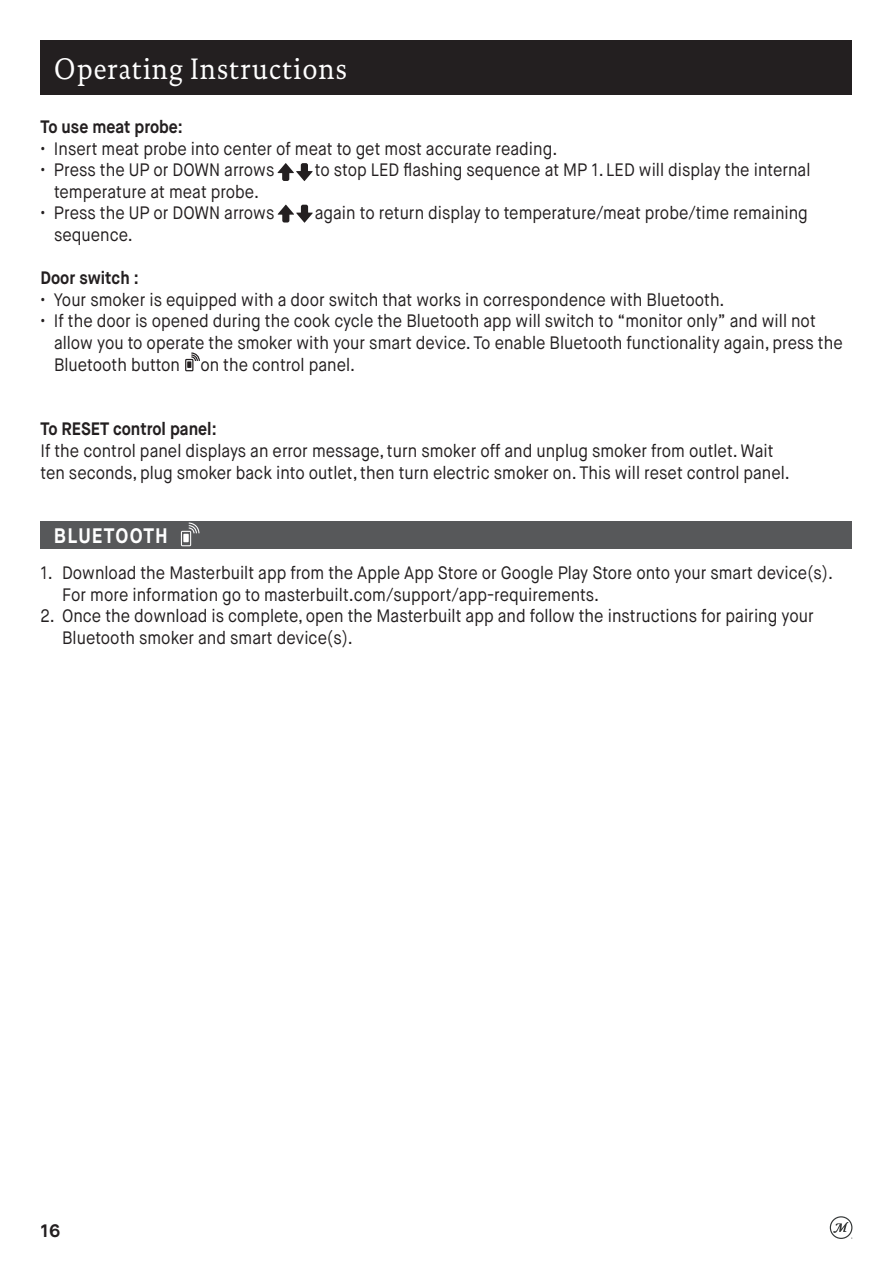
<style>
.page{position:relative;width:893px;height:1263px;background:#fff}
.page>*{position:absolute;margin:0;border:0;box-sizing:border-box;transform-origin:0 0}
.t1{font:30px "DTL Documenta TOT";letter-spacing:.035em;color:#fff;scale:.9 1}
.t2{font:700 21px "Maison Neue";letter-spacing:.06em;color:#fff;scale:.9 1}
.t3{font:18px/21.6px "Maison Neue";color:#231f20;scale:.9 1}
.t4{font:700 18px "Maison Neue";color:#231f20;scale:.9 1}
.t5{font:700 18px "Maison Neue";color:#231f20}
</style>
<div class="page">
<svg style="left:830px;top:1216px;width:22px;height:23px"></svg>
<div style="left:40px;top:40px;width:812px;height:54px;background:#231f20"></div>
<svg style="left:277px;top:163px;width:36px;height:18px"></svg>
<svg style="left:278px;top:205px;width:35px;height:18px"></svg>
<div style="left:185px;top:359px;width:8px;height:12px;border:1px solid #231f20"></div>
<svg style="left:187px;top:352px;width:13px;height:16px"></svg>
<div style="left:40px;top:521px;width:812px;height:27px;background:#57585a"></div>
<svg style="left:181px;top:522px;width:18px;height:24px"></svg>
<p class="t1" style="left:53px;top:51px;width:328px">Operating Instructions</p>
<p class="t4" style="left:40px;top:115px;width:160px">To use meat probe:</p>
<p class="t3" style="left:40px;top:138px;width:576px">• Insert meat probe into center of meat to get most accurate reading.</p>
<p class="t3" style="left:40px;top:159px;width:261px">• Press the UP or DOWN arrows</p>
<p class="t3" style="left:315px;top:159px;width:552px">to stop LED flashing sequence at MP 1. LED will display the internal</p>
<p class="t3" style="left:54px;top:181px;width:229px">temperature at meat probe.</p>
<p class="t3" style="left:40px;top:203px;width:261px">• Press the UP or DOWN arrows</p>
<p class="t3" style="left:315px;top:203px;width:549px">again to return display to temperature/meat probe/time remaining</p>
<p class="t3" style="left:54px;top:224px;width:89px">sequence.</p>
<p class="t4" style="left:40px;top:267px;width:111px">Door switch :</p>
<p class="t3" style="left:40px;top:289px;width:762px">• Your smoker is equipped with a door switch that works in correspondence with Bluetooth.</p>
<p class="t3" style="left:54px;top:311px;width:878px;text-indent:-14px">• If the door is opened during the cook cycle the Bluetooth app will switch to “monitor only” and will not allow you to operate the smoker with your smart device. To enable Bluetooth functionality again, press the<br>Bluetooth button on the control panel.</p>
<p class="t4" style="left:40px;top:418px;width:197px">To RESET control panel:</p>
<p class="t3" style="left:40px;top:440px;width:816px">If the control panel displays an error message, turn smoker off and unplug smoker from outlet. Wait</p>
<p class="t3" style="left:40px;top:462px;width:834px">ten seconds, plug smoker back into outlet, then turn electric smoker on. This will reset control panel.</p>
<p class="t2" style="left:54px;top:522px;width:128px">BLUETOOTH</p>
<p class="t3" style="left:62px;top:562px;width:858px;text-indent:-22px">1. Download the Masterbuilt app from the Apple App Store or Google Play Store onto your smart device(s).<br>For more information go to masterbuilt.com/support/app-requirements.</p>
<p class="t3" style="left:62px;top:605px;width:837px;text-indent:-22px">2. Once the download is complete, open the Masterbuilt app and follow the instructions for pairing your<br>Bluetooth smoker and smart device(s).</p>
<p class="t5" style="left:40px;top:1219px;width:21px">16</p>
</div>
